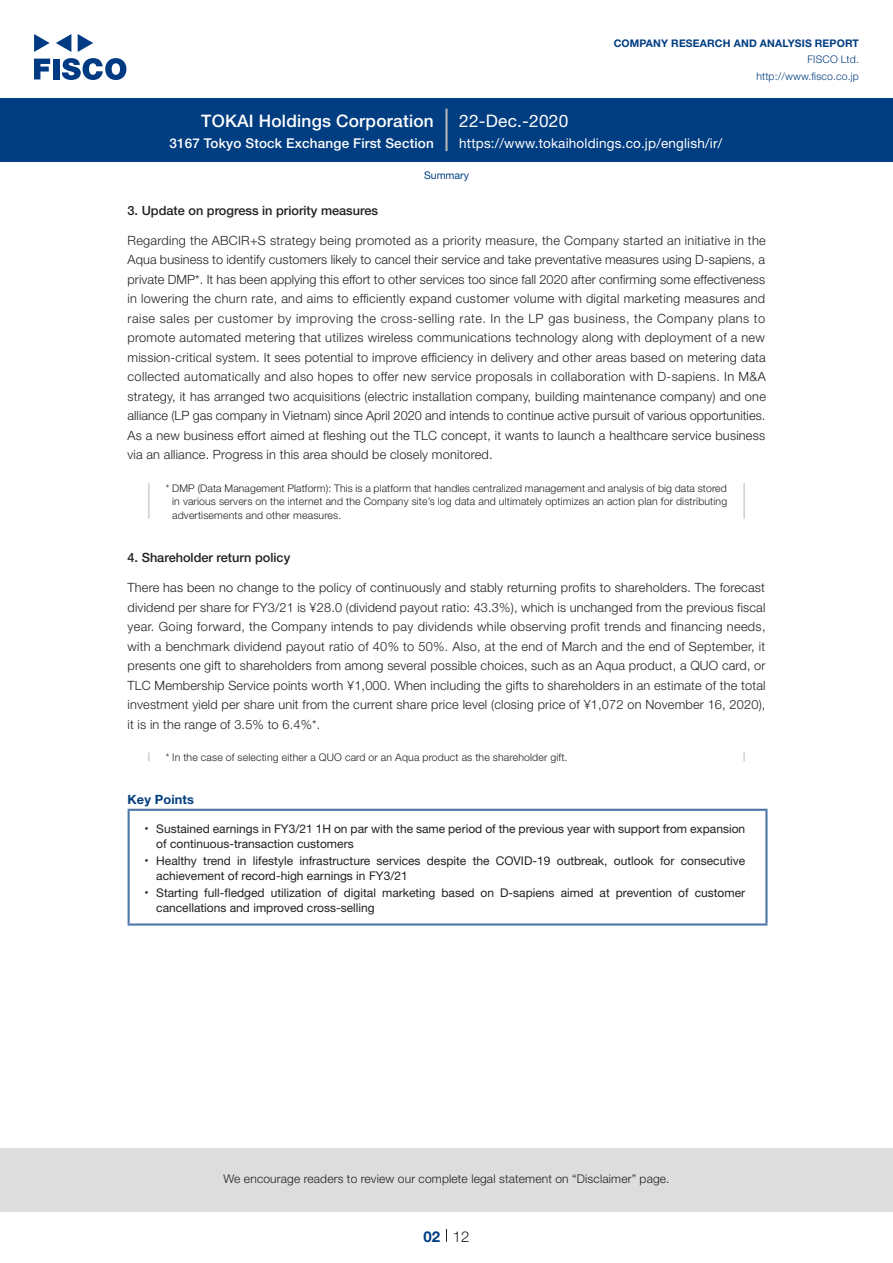
<style>
.page{position:relative;width:893px;height:1263px;background:#fff}
.page>*{position:absolute;margin:0;border:0;box-sizing:border-box;transform-origin:0 0}
.t1{font:500 17.25px "Helvetica Neue LT Std";letter-spacing:.015em;color:#fff}
.t2{font:17.25px "Helvetica Neue LT Std";letter-spacing:.015em;color:#fff}
.t3{font:300 15px "Helvetica Neue LT Std";color:#231f20}
.t4{font:700 15px "Helvetica Neue LT Std";color:#003d81}
.t5{font:13.5px "Helvetica Neue LT Std";letter-spacing:.015em;color:#fff}
.t6{font:500 13.5px "Helvetica Neue LT Std";letter-spacing:.015em;color:#fff}
.t7{font:300 12.75px/19.5px "Helvetica Neue LT Std";letter-spacing:.015em;color:#231f20;text-align:justify}
.t8{font:500 12.75px "Helvetica Neue LT Std";color:#231f20}
.t9{font:700 12.75px "Helvetica Neue LT Std";letter-spacing:.015em;color:#003d81}
.t10{font:12px "Helvetica Neue LT Std";color:#231f20}
.t11{font:300 12px "Helvetica Neue LT Std";letter-spacing:.015em;color:#231f20}
.t12{font:300 10.5px/13.5px "Helvetica Neue LT Std";letter-spacing:.015em;color:#231f20;text-align:justify}
.t13{font:700 10.5px "Helvetica Neue LT Std";letter-spacing:.015em;color:#003d81}
.t14{font:300 10.5px/16.5px "Helvetica Neue LT Std";letter-spacing:.015em;color:#003d81;text-align:right}
.t15{font:10.5px "Helvetica Neue LT Std";color:#003d81}
.t16{font:7.2px "Helvetica Neue LT Std";color:#231f20}
</style>
<div class="page">
<div style="left:0;top:1148px;width:893px;height:64px;background:#ddd"></div>
<svg style="left:34px;top:59px;width:16px;height:20px"></svg>
<div style="left:53px;top:59px;width:6px;height:20px;background:#003a83"></div>
<svg style="left:62px;top:58px;width:64px;height:22px"></svg>
<svg style="left:34px;top:34px;width:16px;height:18px"></svg>
<svg style="left:78px;top:34px;width:15px;height:18px"></svg>
<svg style="left:56px;top:34px;width:15px;height:18px"></svg>
<div style="left:0;top:98px;width:893px;height:64px;background:#003d81"></div>
<hr style="left:445px;top:109px;width:3px;height:42px;background:#b5b5b6">
<svg style="left:446px;top:1229px;width:1px;height:13px"></svg>
<hr style="left:148px;top:483px;width:2px;height:36px;background:#d3d3d3">
<hr style="left:743px;top:483px;width:2px;height:36px;background:#d3d3d3">
<svg style="left:148px;top:752px;width:2px;height:9px"></svg>
<svg style="left:743px;top:752px;width:2px;height:9px"></svg>
<hr style="left:128px;top:811px;width:2px;height:112px;background:#4d77a7">
<hr style="left:128px;top:809px;width:639px;height:2px;background:#4d77a7">
<hr style="left:765px;top:811px;width:2px;height:112px;background:#4d77a7">
<hr style="left:128px;top:923px;width:639px;height:2px;background:#4d77a7">
<h1 class="t1" style="left:201px;top:110px;width:234px">TOKAI Holdings Corporation</h1>
<p class="t6" style="left:169px;top:135px;width:266px">3167 Tokyo Stock Exchange First Section</p>
<h1 class="t2" style="left:459px;top:110px;width:111px">22-Dec.-2020</h1>
<p class="t13" style="left:614px;top:37px;width:247px">COMPANY RESEARCH AND ANALYSIS REPORT</p>
<p class="t14" style="left:756px;top:51px;width:104px">FISCO Ltd. http://www.fisco.co j p.</p>
<p class="t5" style="left:459px;top:135px;width:264px">https://www.tokaiholdings.co j p. /english /i r/</p>
<p class="t15" style="left:424px;top:169px;width:46px">Summary</p>
<p class="t8" style="left:128px;top:203px;width:252px">3. Update on progress in priority measures</p>
<p class="t7" style="left:128px;top:230px;width:640px">Regarding the ABCIR+S strategy being promoted as a priority measure, the Company started an initiative in the Aqua business to identify customers likely to cancel their service and take preventative measures using D-sapiens a, private DMP I t.* has been applying this effort to other services too since fall 2020 after confirming some effectiveness in lowering the churn rate, and aims to efficiently expand customer volume with digital marketing measures and raise sales per customer by improving the cross-selling rate In. the LP gas business, the Company plans to promote automated metering that utilizes wireless communications technology along with deployment of a new mission-critical system It. sees potential to improve efficiency in delivery and other areas based on metering data collected automatically and also hopes to offer new service proposals in collaboration with D-sapiens In. M&amp;A strategy it, has arranged two acquisitions (electric installation company, building maintenance company) and one alliance (LP gas company in Vietnam) since April 2020 and intends to continue active pursuit of various opportunities.<br>As a new business effort aimed at fleshing out the TLC concept it, wants to launch a healthcare service business via an alliance. Progress in this area should be closely monitored.</p>
<p class="t12" style="left:172px;top:481px;width:556px;text-indent:-6px">* DMP (Data Management Platform :) This is a platform that handles centralized management and analysis of big data stored in various servers on the internet and the Company site s’ log data and ultimately optimizes an action plan for distributing advertisements and other measures.</p>
<p class="t8" style="left:128px;top:550px;width:164px">4. Shareholder return policy</p>
<p class="t7" style="left:128px;top:578px;width:640px">There has been no change to the policy of continuously and stably returning profits to shareholders. The forecast dividend per share for FY3/21 is ¥28.0 (dividend payout ratio: 43.3% ,) which is unchanged from the previous fiscal year. Going forward, the Company intends to pay dividends while observing profit trends and financing needs, with a benchmark dividend payout ratio of 40% to 50%. Also, at the end of March and the end of September it, presents one gift to shareholders from among several possible choices, such as an Aqua product a, QUO card, or TLC Membership Service points worth ¥1,000. When including the gifts to shareholders in an estimate of the total investment yield per share unit from the current share price level (closing price of ¥1,072 on November 16, 2020 ,(<br>isit in the range of 3.5% to 6.4% .*</p>
<p class="t12" style="left:166px;top:750px;width:403px">* In the case of selecting either a QUO card or an Aqua product as the shareholder gift.</p>
<p class="t9" style="left:128px;top:792px;width:68px">Key Points</p>
<p class="t10" style="left:156px;top:821px;width:590px">Sustained earnings in FY3/21 H1 on par with the same period of the previous year with support from expansion</p>
<p class="t16" style="left:145px;top:824px;width:5px">•</p>
<p class="t16" style="left:145px;top:856px;width:5px">•</p>
<p class="t16" style="left:145px;top:888px;width:5px">•</p>
<p class="t10" style="left:156px;top:836px;width:199px">of continuous-transaction customers</p>
<p class="t10" style="left:496px;top:853px;width:56px">COVID-19</p>
<p class="t10" style="left:253px;top:853px;width:42px">lifestyle</p>
<p class="t10" style="left:299px;top:853px;width:72px">infrastructure</p>
<p class="t10" style="left:660px;top:853px;width:16px">for</p>
<p class="t10" style="left:156px;top:853px;width:42px">Healthy</p>
<p class="t10" style="left:203px;top:853px;width:29px">trend</p>
<p class="t10" style="left:237px;top:853px;width:11px">in</p>
<p class="t10" style="left:377px;top:853px;width:45px">services</p>
<p class="t10" style="left:427px;top:853px;width:41px">despite</p>
<p class="t10" style="left:473px;top:853px;width:18px">the</p>
<p class="t10" style="left:557px;top:853px;width:52px">outbreak,</p>
<p class="t10" style="left:614px;top:853px;width:42px">outlook</p>
<p class="t10" style="left:681px;top:853px;width:66px">consecutive</p>
<p class="t10" style="left:156px;top:868px;width:253px">achievement of record-high earnings in FY3/21</p>
<p class="t10" style="left:156px;top:885px;width:43px">Starting</p>
<p class="t10" style="left:204px;top:885px;width:62px">full-fledged</p>
<p class="t10" style="left:327px;top:885px;width:12px">of</p>
<p class="t10" style="left:678px;top:885px;width:12px">of</p>
<p class="t10" style="left:271px;top:885px;width:52px">utilization</p>
<p class="t10" style="left:344px;top:885px;width:34px">digital</p>
<p class="t10" style="left:382px;top:885px;width:55px">marketing</p>
<p class="t10" style="left:441px;top:885px;width:35px">based</p>
<p class="t10" style="left:500px;top:885px;width:56px">D-sapiens</p>
<p class="t10" style="left:561px;top:885px;width:34px">aimed</p>
<p class="t10" style="left:616px;top:885px;width:58px">prevention</p>
<p class="t10" style="left:600px;top:885px;width:12px">at</p>
<p class="t10" style="left:695px;top:885px;width:52px">customer</p>
<p class="t10" style="left:481px;top:885px;width:15px">on</p>
<p class="t10" style="left:156px;top:900px;width:220px">cancellations and improved cross-selling</p>
<p class="t11" style="left:223px;top:1171px;width:448px">We encourage readers to review our complete legal statement on “Disclaimer” page.</p>
<p class="t4" style="left:423px;top:1227px;width:18px">02</p>
<p class="t3" style="left:453px;top:1227px;width:18px">12</p>
</div>
